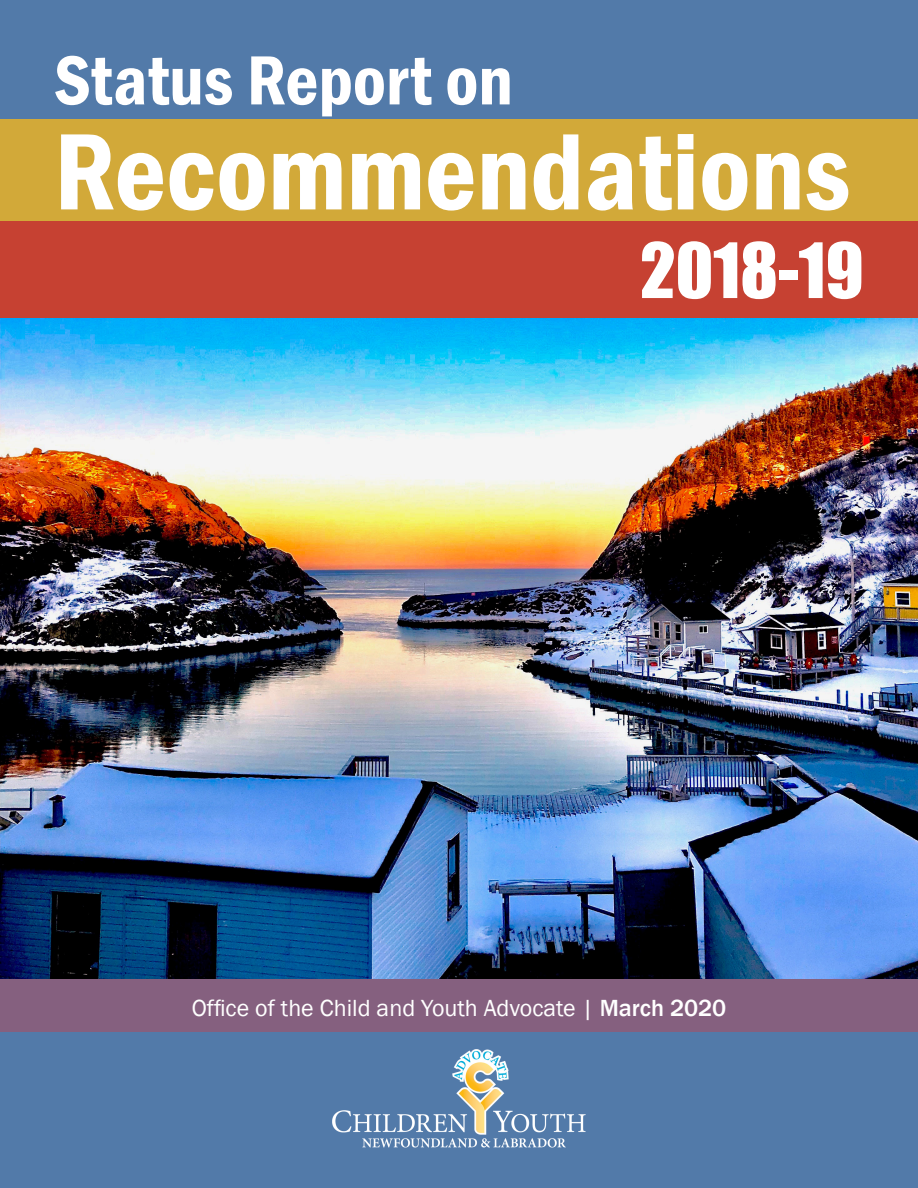
<style>
.page{position:relative;width:918px;height:1188px;background:#fff}
.page>*{position:absolute;margin:0;border:0;box-sizing:border-box;transform-origin:0 0}
.t1{font:600 condensed 112.5px "Franklin Gothic";color:#fff}
.t2{font:600 condensed 72px "Franklin Gothic";color:#fff}
.t3{font:70.5px "Impact";color:#fff}
.t4{font:24px "Franklin Gothic";color:#fff}
.s1{font-weight:500}
</style>
<div class="page">
<img style="left:0;top:318px;width:918px;height:661px">
<div style="left:0;top:213px;width:918px;height:105px;background:#c64132"></div>
<div style="left:0;top:0;width:918px;height:128px;background:#527aa9"></div>
<div style="left:0;top:119px;width:918px;height:102px;background:#d2a939"></div>
<div style="left:0;top:979px;width:918px;height:54px;background:#85607f"></div>
<div style="left:0;top:1032px;width:918px;height:156px;background:#527aa9"></div>
<img style="left:332px;top:1049px;width:254px;height:99px">
<h2 class="t2" style="left:54px;top:32px;width:460px">Status Report on</h2>
<h1 class="t1" style="left:54px;top:97px;width:798px">Recommendations</h1>
<h3 class="t3" style="left:640px;top:216px;width:225px">2018-19</h3>
<p class="t4" style="left:192px;top:993px;width:536px">Office of the Child and Youth Advocate | <span class="s1">March 2020</span></p>
</div>
